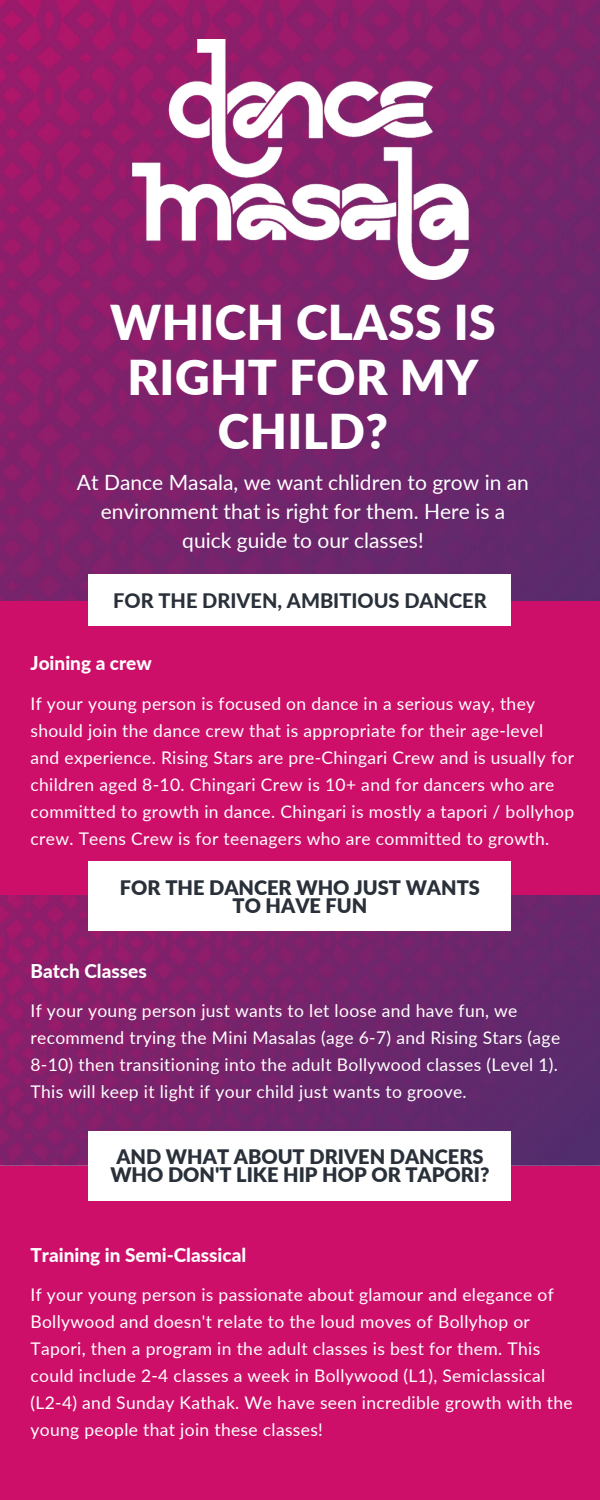
<style>
.page{position:relative;width:600px;height:1500px;background:#ce0f69}
.page>*{position:absolute;margin:0;border:0;box-sizing:border-box;transform-origin:0 0}
.t1{font:900 48px/54.8px "Lato";letter-spacing:.01em;color:#fff;text-align:center}
.t2{font:21px/29.2px "Lato";color:#fff;text-align:center}
.t3{font:900 20px/18px "Lato";color:#293039;text-align:center}
.t4{font:800 20px "Lato";color:#293039}
.t5{font:800 19px "Lato";color:#fff}
.t6{font:17.5px/27px "Lato";letter-spacing:.02em;color:#fff}
</style>
<div class="page">
<img style="left:0;top:0;width:600px;height:600px">
<div style="left:88px;top:574px;width:424px;height:52px;background:#fff"></div>
<img style="left:0;top:896px;width:600px;height:270px">
<div style="left:88px;top:861px;width:424px;height:69px;background:#fff"></div>
<div style="left:88px;top:1131px;width:424px;height:69px;background:#fff"></div>
<img style="left:132px;top:40px;width:336px;height:240px">
<h1 class="t1" style="left:110px;top:294px;width:387px">WHICH CLASS IS<br>RIGHT FOR MY<br>CHILD?</h1>
<p class="t2" style="left:77px;top:467px;width:454px">At Dance Masala, we want chlidren to grow in an environment that is right for them. Here is a quick guide to our classes!</p>
<p class="t4" style="left:113px;top:588px;width:375px">FOR THE DRIVEN, AMBITIOUS DANCER</p>
<p class="t5" style="left:30px;top:651px;width:123px">Joining a crew</p>
<p class="t6" style="left:30px;top:689px;width:545px">If your young person is focused on dance in a serious way, they should join the dance crew that is appropriate for their age-level and experience. Rising Stars are pre-Chingari Crew and is usually for children aged 8-10. Chingari Crew is 10+ and for dancers who are committed to growth in dance. Chingari is mostly a tapori / bollyhop crew. Teens Crew is for teenagers who are committed to growth.</p>
<p class="t3" style="left:120px;top:878px;width:362px">FOR THE DANCER WHO JUST WANTS<br>TO HAVE FUN</p>
<p class="t5" style="left:30px;top:959px;width:118px">Batch Classes</p>
<p class="t6" style="left:30px;top:997px;width:531px">If your young person just wants to let loose and have fun, we recommend trying the Mini Masalas (age 6-7) and Rising Stars (age 8-10) then transitioning into the adult Bollywood classes (Level 1).<br>This will keep it light if your child just wants to groove.</p>
<p class="t3" style="left:110px;top:1148px;width:381px">AND WHAT ABOUT DRIVEN DANCERS<br>WHO DON'T LIKE HIP HOP OR TAPORI?</p>
<p class="t5" style="left:30px;top:1243px;width:217px">Training in Semi-Classical</p>
<p class="t6" style="left:30px;top:1281px;width:544px">If your young person is passionate about glamour and elegance of Bollywood and doesn't relate to the loud moves of Bollyhop or Tapori, then a program in the adult classes is best for them. This could include 2-4 classes a week in Bollywood (L1), Semiclassical (L2-4) and Sunday Kathak. We have seen incredible growth with the young people that join these classes!</p>
</div>
